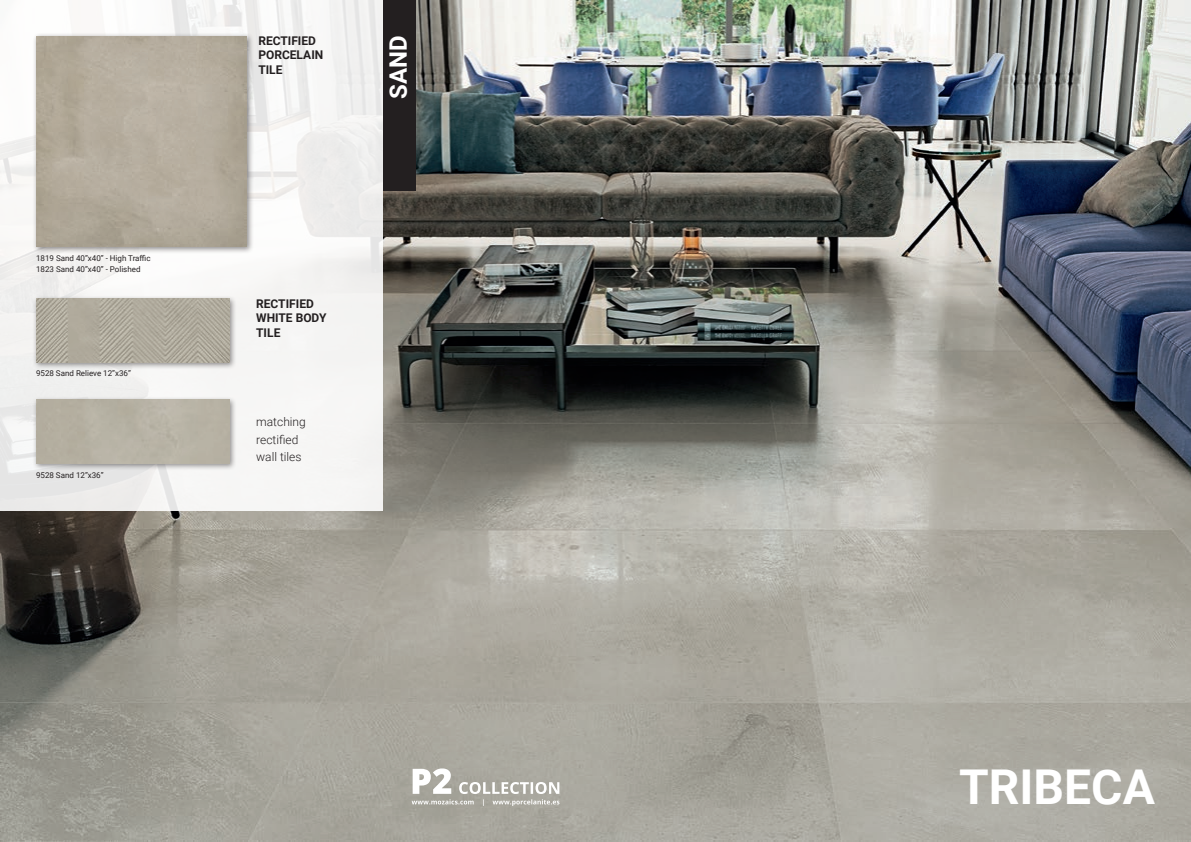
<style>
.page{position:relative;width:1191px;height:842px;background:#fff}
.page>*{position:absolute;margin:0;border:0;box-sizing:border-box;transform-origin:0 0}
.t1{font:700 48px "Roboto";color:#fff}
.t2{font:700 24px "Roboto";color:#fff}
.t3{font:700 12px/14.4px "Roboto";color:#231f20}
.t4{font:300 12px/17px "Roboto";color:#231f20}
.t5{font:8px "Roboto";color:#231f20}
</style>
<div class="page">
<img style="left:0;top:0;width:1191px;height:841px">
<svg style="left:0;top:0;width:383px;height:510px;fill:#f6f5f4"></svg>
<div style="left:33px;top:295px;width:204px;height:75px;background:#231f20;opacity:.5"></div>
<img style="left:36px;top:299px;width:193px;height:63px">
<div style="left:33px;top:396px;width:204px;height:75px;background:#231f20;opacity:.5"></div>
<div style="left:36px;top:400px;width:193px;height:63px;background:#b6b1a3"></div>
<div style="left:383px;top:0;width:32px;height:191px;background:#231f20"></div>
<div style="left:33px;top:33px;width:221px;height:221px;background:#231f20;opacity:.5"></div>
<img style="left:36px;top:36px;width:210px;height:210px">
<svg style="left:411px;top:768px;width:148px;height:38px"></svg>
<p class="t5" style="left:36px;top:253px;width:116px">1819 Sand 40”x40” - High Traffic</p>
<p class="t5" style="left:36px;top:264px;width:106px">1823 Sand 40”x40” - Polished</p>
<p class="t5" style="left:36px;top:368px;width:96px">9528 Sand Relieve 12”x36”</p>
<p class="t5" style="left:36px;top:470px;width:69px">9528 Sand 12”x36”</p>
<p class="t3" style="left:258px;top:33px;width:66px">RECTIFIED<br>PORCELAIN<br>TILE</p>
<p class="t2" style="left:381px;top:99px;width:65px;rotate:-90deg">SAND</p>
<p class="t3" style="left:256px;top:296px;width:59px">RECTIFIED</p>
<p class="t3" style="left:256px;top:310px;width:72px">WHITE BODY</p>
<p class="t3" style="left:256px;top:325px;width:26px">TILE</p>
<p class="t4" style="left:256px;top:413px;width:51px">matching rectified wall tiles</p>
<p class="t1" style="left:959px;top:754px;width:197px">TRIBECA</p>
</div>
